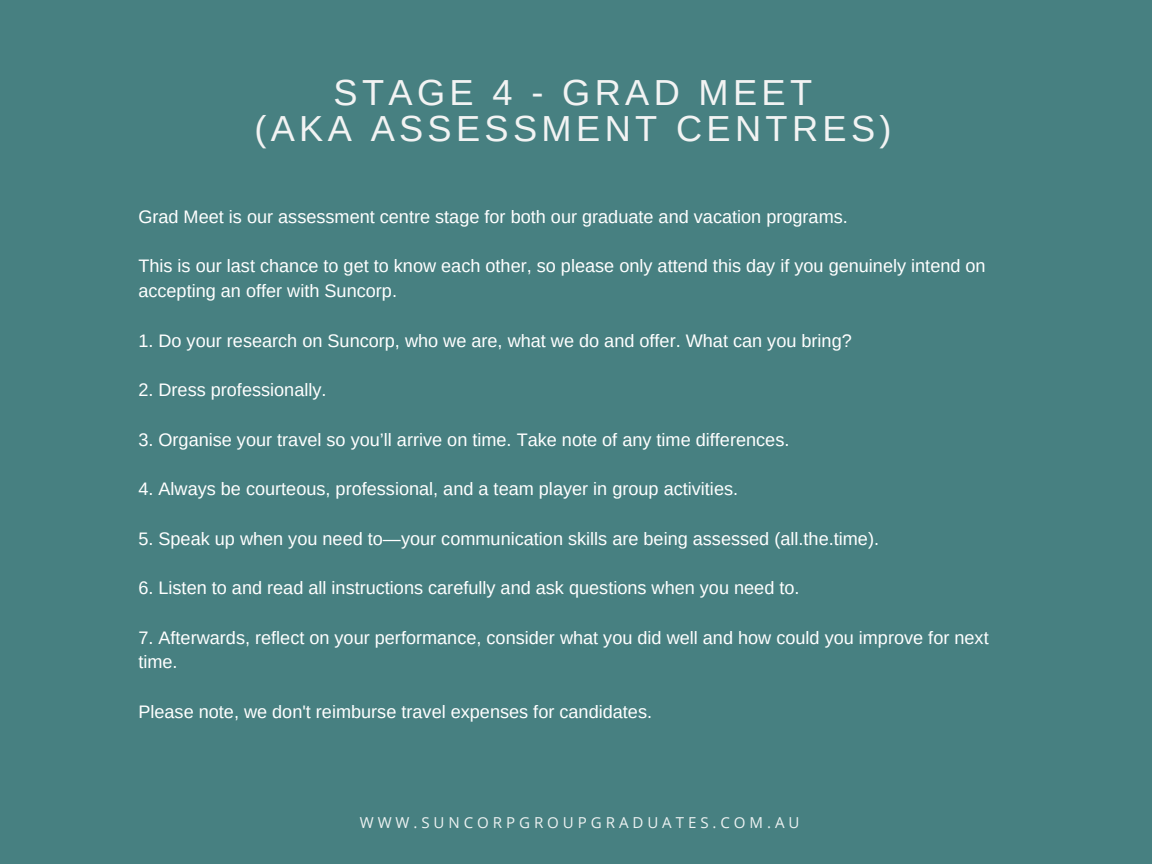
<style>
.page{position:relative;width:1152px;height:864px;background:#478081}
.page>*{position:absolute;margin:0;border:0;box-sizing:border-box;transform-origin:0 0}
.t1{font:36.3px/36px "Arimo";letter-spacing:.12em;color:#f2f3f3;text-align:center}
.t2{font:18.15px/24.8px "Arimo";color:#fff}
.t3{font:15.15px "Open Sans";letter-spacing:.26em;color:#edf2f2}
</style>
<div class="page">
<h1 class="t1" style="left:254px;top:75px;width:639px">STAGE 4 - GRAD MEET<br>(AKA ASSESSMENT CENTRES)</h1>
<p class="t2" style="left:138px;top:204px;width:711px">Grad Meet is our assessment centre stage for both our graduate and vacation programs.</p>
<p class="t2" style="left:138px;top:254px;width:849px">This is our last chance to get to know each other, so please only attend this day if you genuinely intend on accepting an offer with Suncorp.</p>
<p class="t2" style="left:138px;top:328px;width:715px">1. Do your research on Suncorp, who we are, what we do and offer. What can you bring?</p>
<p class="t2" style="left:138px;top:377px;width:190px">2. Dress professionally.</p>
<p class="t2" style="left:138px;top:427px;width:653px">3. Organise your travel so you’ll arrive on time. Take note of any time differences.</p>
<p class="t2" style="left:138px;top:476px;width:601px">4. Always be courteous, professional, and a team player in group activities.</p>
<p class="t2" style="left:138px;top:526px;width:742px">5. Speak up when you need to—your communication skills are being assessed (all.the.time).</p>
<p class="t2" style="left:138px;top:575px;width:663px">6. Listen to and read all instructions carefully and ask questions when you need to.</p>
<p class="t2" style="left:138px;top:625px;width:852px">7. Afterwards, reflect on your performance, consider what you did well and how could you improve for next time.</p>
<p class="t2" style="left:138px;top:699px;width:515px">Please note, we don't reimburse travel expenses for candidates.</p>
<p class="t3" style="left:360px;top:812px;width:441px">WWW.SUNCORPGROUPGRADUATES.COM.AU</p>
</div>
